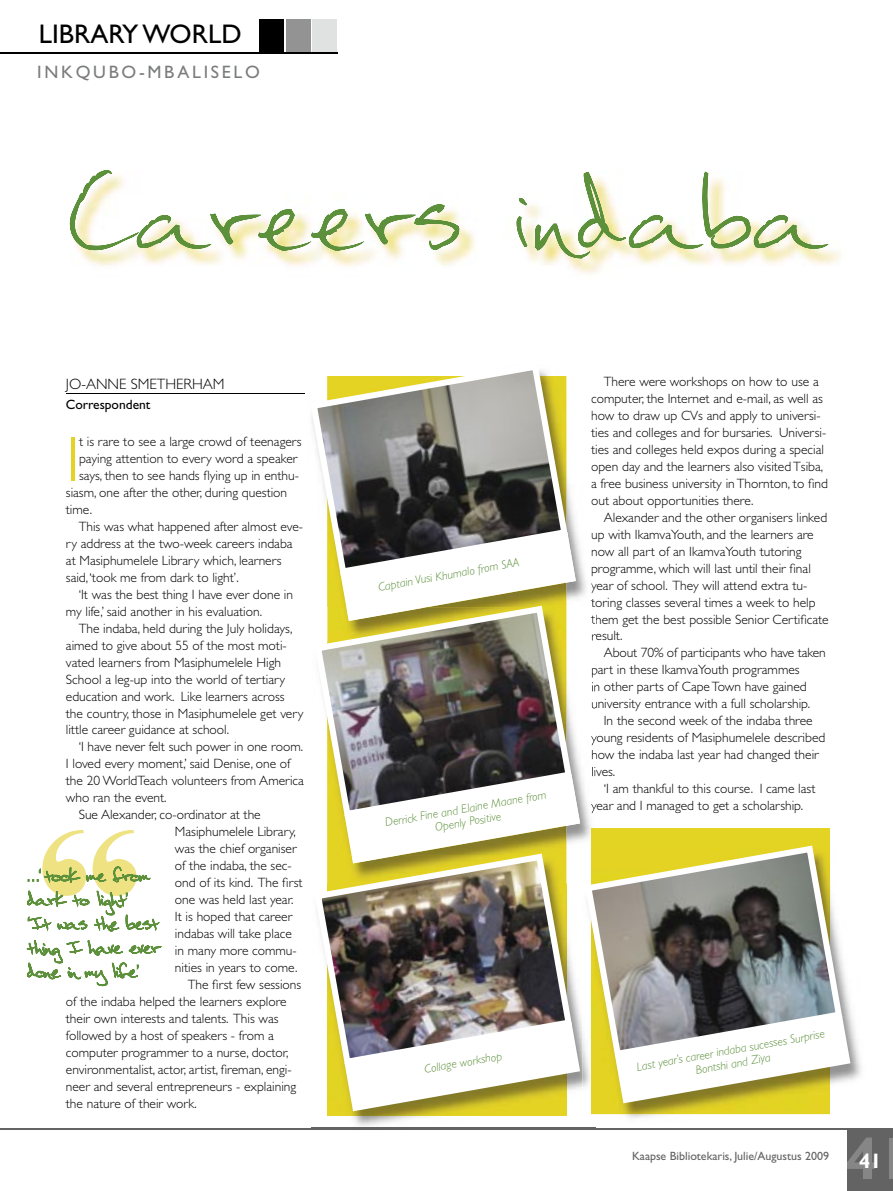
<style>
.page{position:relative;width:893px;height:1191px;background:#fff}
.page>*{position:absolute;margin:0;border:0;box-sizing:border-box;transform-origin:0 0}
.t1{font:99px "khand";color:#5d903b}
.t2{font:300 63.15px "Gill Sans";color:#e3d322}
.t3{font:700 60px "Gill Sans";color:#fff}
.t4{font:27px "Gill Sans";color:#000}
.t5{font:700 21px "Gill Sans";color:#fff}
.t6{font:18px "Gill Sans";letter-spacing:.15em;color:#7b7c7c}
.t7{font:300 15px "Gill Sans";color:#000}
.t8{font:300 13.5px/17px "Gill Sans";color:#000}
.t9{font:13.5px "Gill Sans";color:#000}
.t10{font:italic 300 12px/13.5px "Gill Sans";color:#5d903b;text-align:center}
.t11{font:12px "Gill Sans";color:#636363}
</style>
<div class="page">
<div style="left:313px;top:19px;width:24px;height:35px;background:#e0e1e1"></div>
<div style="left:286px;top:19px;width:24px;height:35px;background:#939393"></div>
<div style="left:259px;top:19px;width:25px;height:35px;background:#000"></div>
<hr style="left:0;top:53px;width:337px;height:1px;background:#000">
<hr style="left:0;top:1127px;width:893px;height:2px;background:#636363">
<div style="left:847px;top:1129px;width:46px;height:62px;background:#636363"></div>
<hr style="left:66px;top:393px;width:238px;height:1px;background:#000">
<img style="left:74px;top:175px;width:767px;height:99px">
<svg style="left:26px;top:830px;width:137px;height:156px"></svg>
<img style="left:568px;top:431px;width:23px;height:170px">
<svg style="left:311px;top:370px;width:257px;height:205px"></svg>
<svg style="left:340px;top:532px;width:236px;height:73px"></svg>
<svg style="left:592px;top:668px;width:3px;height:41px"></svg>
<svg style="left:591px;top:583px;width:4px;height:57px"></svg>
<img style="left:321px;top:605px;width:251px;height:212px">
<img style="left:312px;top:970px;width:283px;height:160px">
<img style="left:312px;top:1127px;width:283px;height:2px">
<img style="left:315px;top:853px;width:257px;height:212px">
<svg style="left:344px;top:1022px;width:236px;height:89px"></svg>
<div style="left:591px;top:828px;width:239px;height:286px;background:#e3d322"></div>
<img style="left:595px;top:961px;width:266px;height:157px">
<svg style="left:344px;top:733px;width:251px;height:130px"></svg>
<img style="left:582px;top:970px;width:13px;height:153px">
<img style="left:591px;top:1057px;width:239px;height:57px">
<svg style="left:585px;top:845px;width:257px;height:212px"></svg>
<svg style="left:615px;top:1014px;width:235px;height:89px;background:#d4d2bb"></svg>
<h3 class="t4" style="left:39px;top:19px;width:204px">LIBRARY WORLD</h3>
<h3 class="t6" style="left:37px;top:62px;width:224px">INKQUBO-MBALISELO</h3>
<h1 class="t1" style="left:68px;top:158px;width:759px">Careers indaba</h1>
<p class="t7" style="left:66px;top:375px;width:160px">JO-ANNE SMETHERHAM</p>
<p class="t9" style="left:66px;top:397px;width:86px">Correspondent</p>
<h2 class="t2" style="left:66px;top:423px;width:15px">I</h2>
<p class="t8" style="left:79px;top:433px;width:224px">t is rare to see a large crowd of teenagers</p>
<p class="t8" style="left:79px;top:450px;width:220px">paying attention to every word a speaker</p>
<p class="t8" style="left:79px;top:467px;width:221px">says, then to see hands flying up in enthu-</p>
<p class="t8" style="left:66px;top:484px;width:223px">siasm, one after the other, during question</p>
<p class="t8" style="left:66px;top:501px;width:28px">time.</p>
<p class="t8" style="left:79px;top:518px;width:226px">This was what happened after almost eve-</p>
<p class="t8" style="left:66px;top:535px;width:228px">ry address at the two-week careers indaba</p>
<p class="t8" style="left:66px;top:552px;width:217px">at Masiphumelele Library which, learners</p>
<p class="t8" style="left:66px;top:569px;width:174px">said, ‘took me from dark to light’.</p>
<p class="t8" style="left:79px;top:586px;width:216px">‘It was the best thing I have ever done in</p>
<p class="t8" style="left:66px;top:603px;width:198px">my life,’ said another in his evaluation.</p>
<p class="t8" style="left:79px;top:620px;width:215px">The indaba, held during the July holidays,</p>
<p class="t8" style="left:66px;top:637px;width:222px">aimed to give about 55 of the most moti-</p>
<p class="t8" style="left:66px;top:654px;width:217px">vated learners from Masiphumelele High</p>
<p class="t8" style="left:66px;top:671px;width:221px">School a leg-up into the world of tertiary</p>
<p class="t8" style="left:66px;top:687px;width:220px">education and work. Like learners across</p>
<p class="t8" style="left:66px;top:704px;width:239px">the country, those in Masiphumelele get very</p>
<p class="t8" style="left:66px;top:721px;width:165px">little career guidance at school.</p>
<p class="t8" style="left:79px;top:738px;width:226px">‘I have never felt such power in one room.</p>
<p class="t8" style="left:66px;top:755px;width:226px">I loved every moment,’ said Denise, one of</p>
<p class="t8" style="left:66px;top:772px;width:240px">the 20 WorldTeach volunteers from America</p>
<p class="t8" style="left:66px;top:789px;width:102px">who ran the event.</p>
<p class="t8" style="left:79px;top:806px;width:184px">Sue Alexander, co-ordinator at the</p>
<p class="t8" style="left:175px;top:823px;width:122px">Masiphumelele Library,</p>
<p class="t8" style="left:175px;top:840px;width:123px">was the chief organiser</p>
<p class="t8" style="left:175px;top:857px;width:118px">of the indaba, the sec-</p>
<p class="t8" style="left:175px;top:874px;width:129px">ond of its kind. The first</p>
<p class="t8" style="left:175px;top:891px;width:120px">one was held last year.</p>
<p class="t8" style="left:175px;top:908px;width:119px">It is hoped that career</p>
<p class="t8" style="left:175px;top:925px;width:118px">indabas will take place</p>
<p class="t8" style="left:175px;top:942px;width:123px">in many more commu-</p>
<p class="t8" style="left:175px;top:959px;width:124px">nities in years to come.</p>
<p class="t8" style="left:188px;top:976px;width:115px">The first few sessions</p>
<p class="t8" style="left:66px;top:993px;width:222px">of the indaba helped the learners explore</p>
<p class="t8" style="left:66px;top:1010px;width:214px">their own interests and talents. This was</p>
<p class="t8" style="left:66px;top:1026px;width:210px">followed by a host of speakers - from a</p>
<p class="t8" style="left:66px;top:1043px;width:224px">computer programmer to a nurse, doctor,</p>
<p class="t8" style="left:66px;top:1060px;width:227px">environmentalist, actor, artist, fireman, engi-</p>
<p class="t8" style="left:66px;top:1077px;width:232px">neer and several entrepreneurs - explaining</p>
<p class="t8" style="left:66px;top:1094px;width:132px">the nature of their work.</p>
<p class="t10" style="left:377px;top:580px;width:145px;rotate:-10deg">Captain Vusi Khumalo from SAA</p>
<p class="t10" style="left:384px;top:816px;width:165px;rotate:-10deg">Derrick Fine and Elaine Maane from<br>Openly Positive</p>
<p class="t8" style="left:591px;top:373px;width:238px;text-indent:13px">There were workshops on how to use a computer, the Internet and e-mail, as well as how to draw up CVs and apply to universi&shy;ties and colleges and for bursaries. Universi&shy;ties and colleges held expos during a special open day and the learners also visited Tsiba, a free business university in Thornton, to find out about opportunities there.</p>
<p class="t8" style="left:591px;top:509px;width:239px;text-indent:13px">Alexander and the other organisers linked up with IkamvaYouth, and the learners are now all part of an IkamvaYouth tutoring programme, which will last until their final year of school. They will attend extra tu&shy;toring classes several times a week to help them get the best possible Senior Certificate result.</p>
<p class="t8" style="left:591px;top:644px;width:236px;text-indent:13px">About 70% of participants who have taken part in these IkamvaYouth programmes<br>in other parts of Cape Town have gained university entrance with a full scholarship.</p>
<p class="t8" style="left:591px;top:712px;width:236px;text-indent:13px">In the second week of the indaba three young residents of Masiphumelele described how the indaba last year had changed their lives.</p>
<p class="t8" style="left:591px;top:780px;width:226px;text-indent:13px">‘I am thankful to this course. I came last year and I managed to get a scholarship.</p>
<p class="t10" style="left:423px;top:1062px;width:80px;rotate:-10deg">Collage workshop</p>
<p class="t10" style="left:636px;top:1060px;width:192px;rotate:-10deg">Last year’s career indaba sucesses Surprise<br>Bontshi and Ziya</p>
<p class="t11" style="left:632px;top:1149px;width:199px">Kaapse Bibliotekaris, Julie/Augustus 2009</p>
<h3 class="t3" style="left:844px;top:1123px;width:35px">4</h3>
<h3 class="t5" style="left:859px;top:1148px;width:25px">41</h3>
</div>
